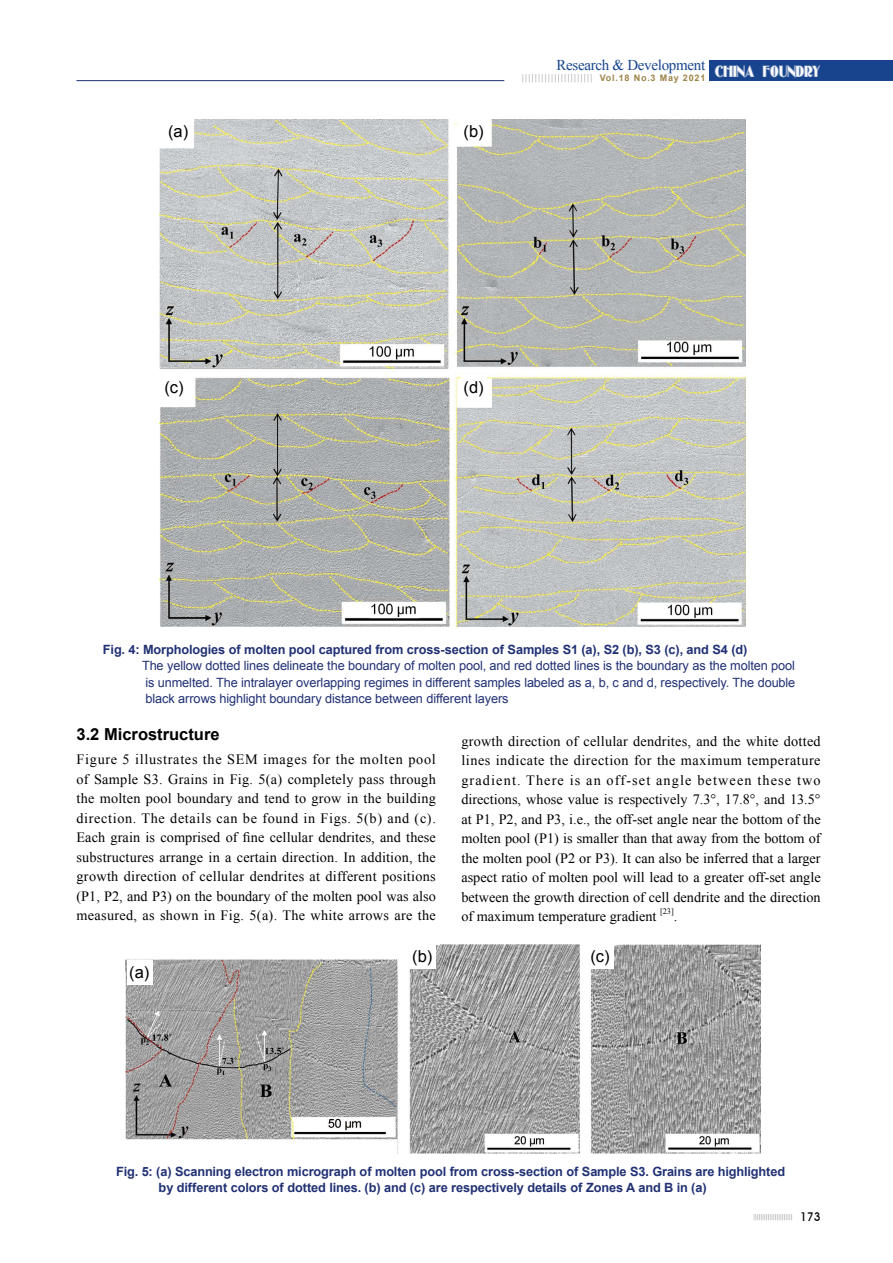
<style>
.page{position:relative;width:893px;height:1263px;background:#fff}
.page>*{position:absolute;margin:0;border:0;box-sizing:border-box;transform-origin:0 0}
.t1{font:16.5px "Arial";color:#000}
.t2{font:700 16.5px "Arial";color:#000}
.t3{font:15.6px "Oldgate Lane Outline";color:#fff}
.t4{font:15px "Times New Roman";letter-spacing:-.02em;color:#18448e}
.t5{font:14.25px/19.5px "Times New Roman";color:#000;text-align:justify}
.t6{font:700 12.75px/16.4px "Arial";letter-spacing:-.01em;color:#213174}
.t7{font:12.75px/16.4px "Arial";letter-spacing:-.01em;color:#213174;text-align:justify}
.t8{font:500 12px "Avant Garde IT Cby BT";color:#000}
.t9{font:700 9px "Arial";letter-spacing:.09em;color:#9d8447}
.t10{font:8.25px "Times New Roman";color:#000}
</style>
<div class="page">
<svg style="left:754px;top:1214px;width:38px;height:6px"></svg>
<div style="left:709px;top:60px;width:184px;height:21px;background:#18448e"></div>
<svg style="left:522px;top:74px;width:70px;height:8px"></svg>
<hr style="left:76px;top:80px;width:428px;height:1px;background:#213174">
<img style="left:160px;top:119px;width:585px;height:507px">
<div style="left:166px;top:120px;width:26px;height:24px;background:#fff"></div>
<div style="left:461px;top:120px;width:26px;height:24px;background:#fff"></div>
<div style="left:162px;top:375px;width:26px;height:25px;background:#fff"></div>
<div style="left:461px;top:375px;width:26px;height:25px;background:#fff"></div>
<img style="left:126px;top:944px;width:635px;height:210px">
<div style="left:127px;top:960px;width:26px;height:25px;background:#fff"></div>
<div style="left:410px;top:944px;width:26px;height:25px;background:#fff"></div>
<div style="left:588px;top:944px;width:26px;height:25px;background:#fff"></div>
<p class="t1" style="left:168px;top:121px;width:22px">(a)</p>
<p class="t1" style="left:464px;top:121px;width:22px">(b)</p>
<p class="t4" style="left:556px;top:55px;width:150px">Research &amp; Development</p>
<p class="t9" style="left:600px;top:72px;width:107px">Vol.18 No.3 May 2021</p>
<p class="t3" style="left:715px;top:62px;width:107px">CHINA FOUNDRY</p>
<p class="t1" style="left:164px;top:376px;width:21px">(c)</p>
<p class="t1" style="left:464px;top:376px;width:22px">(d)</p>
<p class="t6" style="left:103px;top:642px;width:646px">Fig. 4: Morphologies of molten pool captured from cross-section of Samples S1 (a), S2 (b), S3 (c), and S4 (d)</p>
<p class="t7" style="left:142px;top:658px;width:655px">The yellow dotted lines delineate the boundary of molten pool, and red dotted lines is the boundary as the molten pool is unmelted. The intralayer overlapping regimes in different samples labeled as a, b, c and d, respectively. The double black arrows highlight boundary distance between different layers</p>
<p class="t2" style="left:77px;top:724px;width:145px">3.2 Microstructure</p>
<p class="t5" style="left:77px;top:749px;width:361px">Figure 5 illustrates the SEM images for the molten pool of Sample S3. Grains in Fig. 5(a) completely pass through the molten pool boundary and tend to grow in the building direction. The details can be found in Figs. 5(b) and (c).<br>Each grain is comprised of fine cellular dendrites, and these substructures arrange in a certain direction. In addition, the growth direction of cellular dendrites at different positions (P1, P2, and P3) on the boundary of the molten pool was also measured, as shown in Fig. 5(a). The white arrows are the</p>
<p class="t5" style="left:461px;top:731px;width:361px">growth direction of cellular dendrites, and the white dotted lines indicate the direction for the maximum temperature gradient. There is an off-set angle between these two directions, whose value is respectively 7.3°, 17.8°, and 13.5° at P1, P2, and P3, i.e., the off-set angle near the bottom of the molten pool (P1) is smaller than that away from the bottom of the molten pool (P2 or P3). It can also be inferred that a larger aspect ratio of molten pool will lead to a greater off-set angle between the growth direction of cell dendrite and the direction of maximum temperature gradient</p>
<p class="t10" style="left:660px;top:906px;width:15px">[23]</p>
<p class="t5" style="left:674px;top:906px;width:5px">.</p>
<p class="t1" style="left:129px;top:961px;width:22px">(a)</p>
<p class="t1" style="left:412px;top:945px;width:22px">(b)</p>
<p class="t1" style="left:590px;top:945px;width:21px">(c)</p>
<p class="t6" style="left:159px;top:1164px;width:628px;text-indent:-43px">Fig. 5: (a) Scanning electron micrograph of molten pool from cross-section of Sample S3. Grains are highlighted by different colors of dotted lines. (b) and (c) are respectively details of Zones A and B in (a)</p>
<p class="t8" style="left:800px;top:1209px;width:22px">173</p>
</div>
